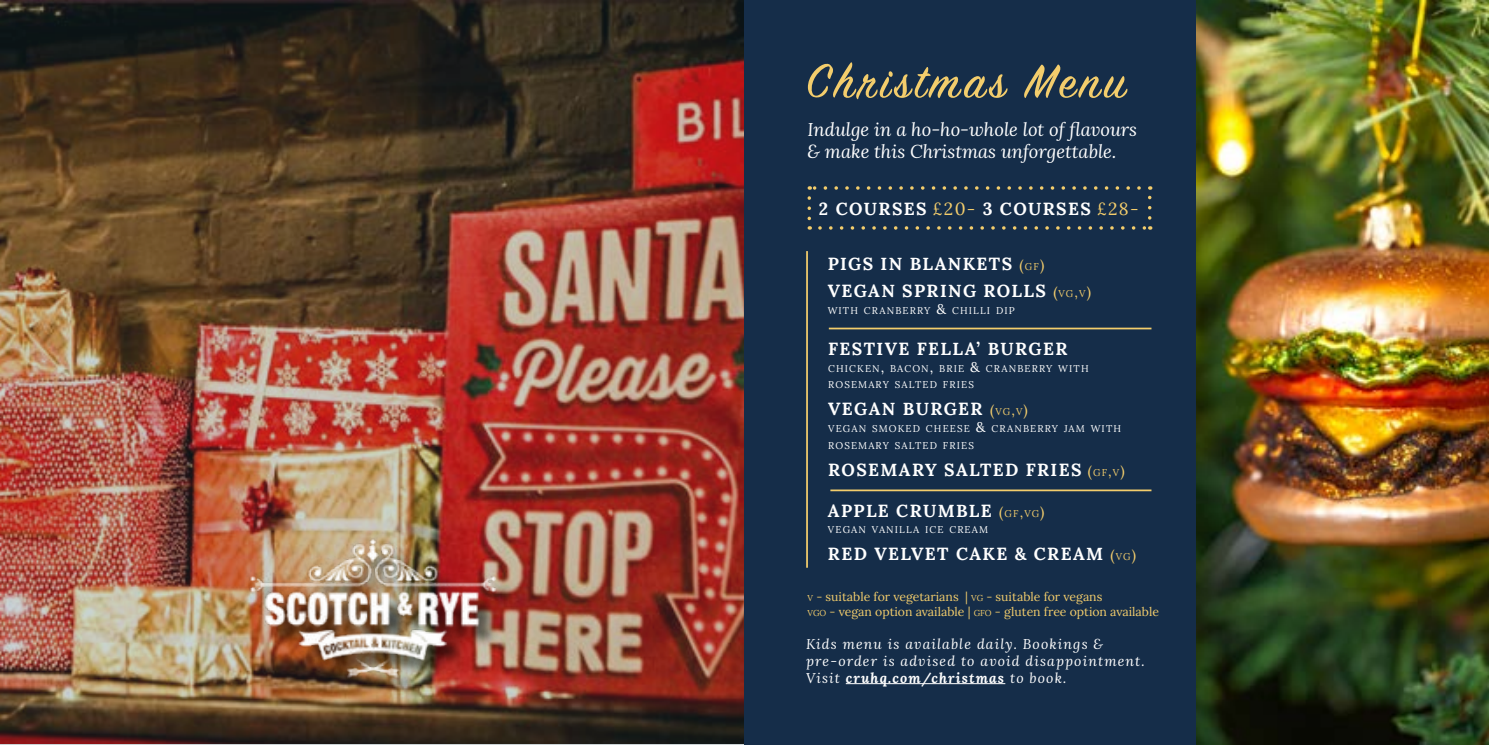
<style>
.page{position:relative;width:1489px;height:745px;background:#fff}
.page>*{position:absolute;margin:0;border:0;box-sizing:border-box;transform-origin:0 0}
.t1{font:52.5px "Sign Painter House Script";letter-spacing:.08em;color:#f3cd6c}
.t2{font:italic 18.38px/22.1px "Lora";color:#fff}
.t3{font:700 17.5px/27.1px "Lora";letter-spacing:.08em;color:#fff}
.t4{font:700 17.5px "Lora";letter-spacing:.08em;color:#fff}
.t5{font:italic 14px/16.8px "Lora";letter-spacing:.08em;color:#fff}
.t6{font:12.25px/14.7px "Lora";color:#f3cd6c}
.t7{font:9.8px/15.8px "Lora";letter-spacing:.115em;color:#fff}
.s1{font-weight:400;color:#f3cd6c}
.s2{font-weight:400;font-size:14px;color:#f3cd6c}
.s3{font-weight:400;font-size:9.8px;color:#f3cd6c}
.s4{font-size:14px}
.s5{font-size:8.58px}
.s6{font-weight:700}
</style>
<div class="page">
<img style="left:0;top:0;width:744px;height:744px">
<div style="left:254px;top:542px;width:263px;height:154px;background:#000;opacity:.75"></div>
<img style="left:246px;top:531px;width:252px;height:149px">
<div style="left:744px;top:0;width:744px;height:744px;background:#152d49"></div>
<hr style="left:806px;top:251px;width:1px;height:316px;background:#f3cd6c">
<hr style="left:828px;top:327px;width:323px;height:2px;background:#f3cd6c">
<hr style="left:830px;top:489px;width:321px;height:2px;background:#f3cd6c">
<hr style="left:845px;top:682px;width:160px;height:1px;background:#fff">
<svg style="left:807px;top:198px;width:4px;height:31px"></svg>
<svg style="left:819px;top:226px;width:331px;height:3px"></svg>
<svg style="left:1148px;top:186px;width:3px;height:32px"></svg>
<svg style="left:809px;top:186px;width:329px;height:4px"></svg>
<img style="left:1196px;top:0;width:292px;height:744px">
<h1 class="t1" style="left:806px;top:49px;width:321px">Christmas Menu</h1>
<h2 class="t2" style="left:807px;top:118px;width:331px">Indulge in a ho-ho-whole lot of flavours &amp; make this Christmas unforgettable.</h2>
<h3 class="t3" style="left:819px;top:193px;width:321px">2 COURSES <span class="s1">£20-</span> 3 COURSES <span class="s1">£28-</span></h3>
<h3 class="t3" style="left:827px;top:248px;width:265px">PIGS IN BLANKETS <span class="s2">(</span><span class="s3">GF</span><span class="s2">)<br></span>VEGAN SPRING ROLLS <span class="s2">(</span><span class="s3">VG</span><span class="s2">,</span><span class="s3">V</span><span class="s2">)</span></h3>
<p class="t7" style="left:827px;top:301px;width:188px">WITH CRANBERRY <span class="s4">&amp;</span> CHILLI DIP</p>
<h3 class="t3" style="left:828px;top:333px;width:241px">FESTIVE FELLA’ BURGER</h3>
<p class="t7" style="left:828px;top:360px;width:262px">CHICKEN<span class="s4">,</span> BACON<span class="s4">,</span> BRIE <span class="s4">&amp;</span> CRANBERRY WITH<br>ROSEMARY SALTED FRIES</p>
<h3 class="t3" style="left:828px;top:393px;width:201px">VEGAN BURGER <span class="s2">(</span><span class="s3">VG</span><span class="s2">,</span><span class="s3">V</span><span class="s2">)</span></h3>
<p class="t7" style="left:828px;top:419px;width:294px;line-height:16.8px">VEGAN SMOKED CHEESE <span class="s4">&amp;</span> CRANBERRY JAM WITH<br>ROSEMARY SALTED FRIES</p>
<h3 class="t4" style="left:828px;top:454px;width:298px">ROSEMARY SALTED FRIES <span class="s2">(</span><span class="s3">GF</span><span class="s2">,</span><span class="s3">V</span><span class="s2">)</span></h3>
<h3 class="t3" style="left:828px;top:495px;width:218px">APPLE CRUMBLE <span class="s2">(</span><span class="s3">GF</span><span class="s2">,</span><span class="s3">VG</span><span class="s2">)</span></h3>
<p class="t7" style="left:828px;top:520px;width:162px">VEGAN VANILLA ICE CREAM</p>
<h3 class="t3" style="left:828px;top:538px;width:310px">RED VELVET CAKE &amp; CREAM <span class="s2">(</span><span class="s3">VG</span><span class="s2">)</span></h3>
<p class="t6" style="left:807px;top:588px;width:353px"><span class="s5">V</span> - suitable for vegetarians | <span class="s5">VG</span> - suitable for vegans<br><span class="s5">VGO</span> - vegan option available | <span class="s5">GFO</span> - gluten free option available</p>
<h3 class="t5" style="left:806px;top:635px;width:340px">Kids menu is available daily. Bookings &amp; pre-order is advised to avoid disappointment.<br>Visit <span class="s6">cruhq.com/christmas</span> to book.</h3>
</div>
